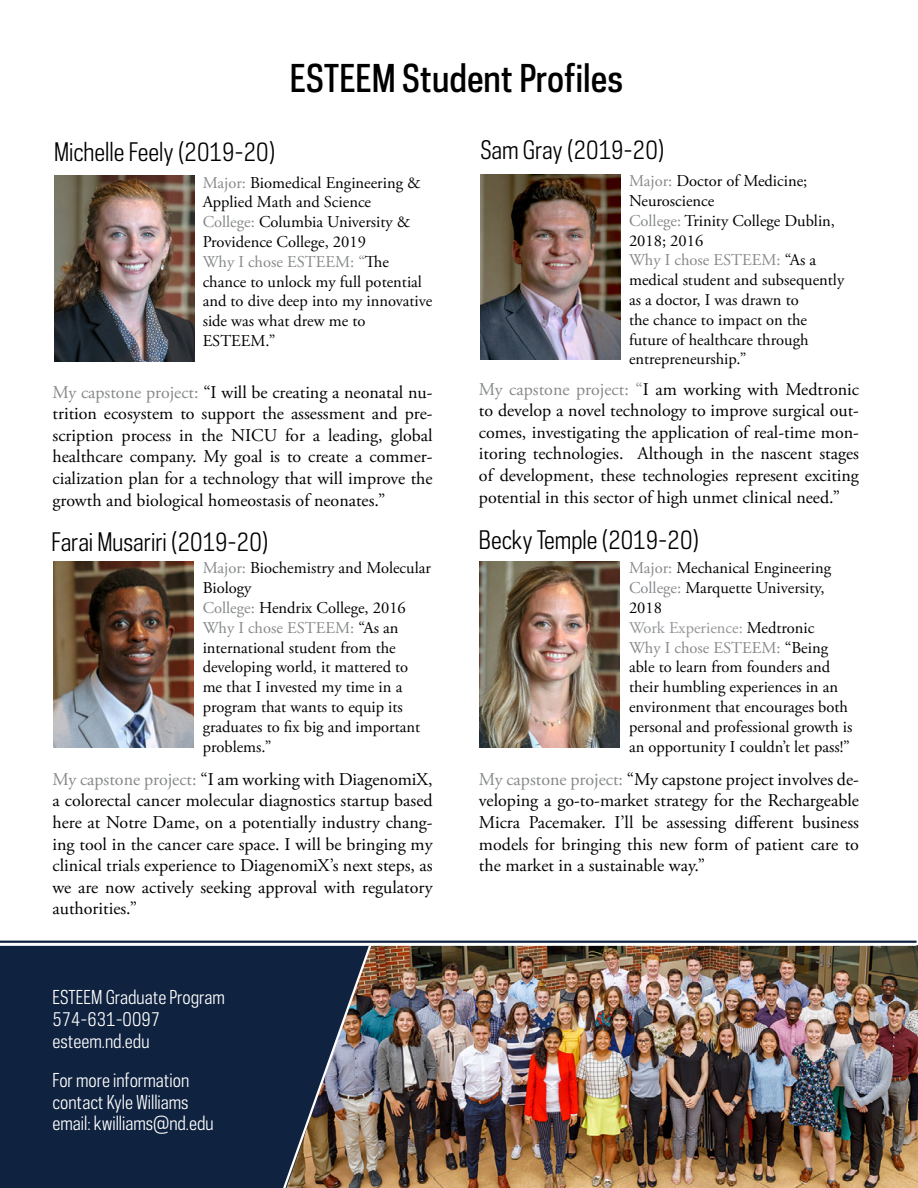
<style>
.page{position:relative;width:918px;height:1188px;background:#fff}
.page>*{position:absolute;margin:0;border:0;box-sizing:border-box;transform-origin:0 0}
.t1{font:500 36px "Galaxie Polaris Condensed";color:#000}
.t2{font:24px "Galaxie Polaris Condensed";color:#000}
.t3{font:18px/21.6px "Adobe Garamond Pro";color:#000;text-align:justify}
.t4{font:18px/21.6px "Galaxie Polaris Condensed";color:#fff}
.t5{font:16.5px/19.8px "Adobe Garamond Pro";color:#000}
.s1{color:#86888a}
.s2{color:#939598}
</style>
<div class="page">
<img style="left:480px;top:174px;width:141px;height:186px">
<img style="left:53px;top:561px;width:140px;height:186px">
<img style="left:54px;top:176px;width:140px;height:186px">
<img style="left:479px;top:561px;width:141px;height:186px">
<img style="left:373px;top:946px;width:545px;height:242px">
<div style="left:0;top:946px;width:273px;height:242px;background:#0f223f"></div>
<div style="left:53px;top:1073px;width:222px;height:115px;background:#0f223f"></div>
<hr style="left:0;top:941px;width:917px;height:2px;background:#0f223f">
<img style="left:273px;top:945px;width:100px;height:243px">
<h1 class="t1" style="left:290px;top:54px;width:335px">ESTEEM Student Profiles</h1>
<h2 class="t2" style="left:54px;top:136px;width:223px">Michelle Feely (2019-20)</h2>
<h2 class="t2" style="left:480px;top:134px;width:186px">Sam Gray (2019-20)</h2>
<p class="t5" style="left:203px;top:173px;width:231px"><span class="s1">Major:</span> Biomedical Engineering &amp;<br>Applied Math and Science<br><span class="s1">College:</span> Columbia University &amp;<br>Providence College, 2019<br><span class="s1">Why I chose ESTEEM: “</span>The chance to unlock my full potential and to dive deep into my innovative side was what drew me to<br>ESTEEM.”</p>
<p class="t3" style="left:53px;top:382px;width:382px"><span class="s1">My capstone project:</span> “I will be creating a neonatal nu&shy;trition ecosystem to support the assessment and pre&shy;scription process in the NICU for a leading, global healthcare company. My goal is to create a commer&shy;cialization plan for a technology that will improve the growth and biological homeostasis of neonates.”</p>
<h2 class="t2" style="left:52px;top:525px;width:218px">Farai Musariri (2019-20)</h2>
<p class="t5" style="left:203px;top:559px;width:230px"><span class="s1">Major:</span> Biochemistry and Molecular<br>Biology<br><span class="s1">College:</span> Hendrix College, 2016<br><span class="s1">Why I chose ESTEEM:</span> “As an international student from the developing world, it mattered to me that I invested my time in a program that wants to equip its graduates to fix big and important problems.”</p>
<p class="t3" style="left:53px;top:769px;width:382px"><span class="s1">My capstone project:</span> “I am working with DiagenomiX, a colorectal cancer molecular diagnostics startup based here at Notre Dame, on a potentially industry chang&shy;ing tool in the cancer care space. I will be bringing my clinical trials experience to DiagenomiX’s next steps, as we are now actively seeking approval with regulatory authorities.”</p>
<p class="t4" style="left:53px;top:986px;width:174px">ESTEEM Graduate Program<br>574-631-0097 esteem.nd.edu</p>
<p class="t4" style="left:53px;top:1069px;width:163px">For more information contact Kyle Williams email: kwilliams@nd.edu</p>
<p class="t5" style="left:629px;top:172px;width:217px"><span class="s1">Major:</span> Doctor of Medicine;<br>Neuroscience<br><span class="s1">College:</span> Trinity College Dublin,<br>2018; 2016<br><span class="s1">Why I chose ESTEEM:</span> “As a medical student and subsequently as a doctor, I was drawn to<br>the chance to impact on the future of healthcare through entrepreneurship.”</p>
<p class="t3" style="left:479px;top:379px;width:382px"><span class="s1">My capstone project: “</span>I am working with Medtronic to develop a novel technology to improve surgical out&shy;comes, investigating the application of real-time mon&shy;itoring technologies. Although in the nascent stages of development, these technologies represent exciting potential in this sector of high unmet clinical need.”</p>
<h2 class="t2" style="left:479px;top:524px;width:222px">Becky Temple (2019-20)</h2>
<p class="t5" style="left:629px;top:559px;width:225px"><span class="s1">Major:</span> Mechanical Engineering<br><span class="s1">College:</span> Marquette University,<br>2018<br><span class="s2">Work Experience:</span> Medtronic<br><span class="s1">Why I chose ESTEEM:</span> “Being able to learn from founders and their humbling experiences in an environment that encourages both personal and professional growth is an opportunity I couldn’t let pass!”</p>
<p class="t3" style="left:479px;top:769px;width:382px"><span class="s1">My capstone project:</span> “My capstone project involves de&shy;veloping a go-to-market strategy for the Rechargeable Micra Pacemaker. I’ll be assessing different business models for bringing this new form of patient care to the market in a sustainable way.”</p>
</div>
